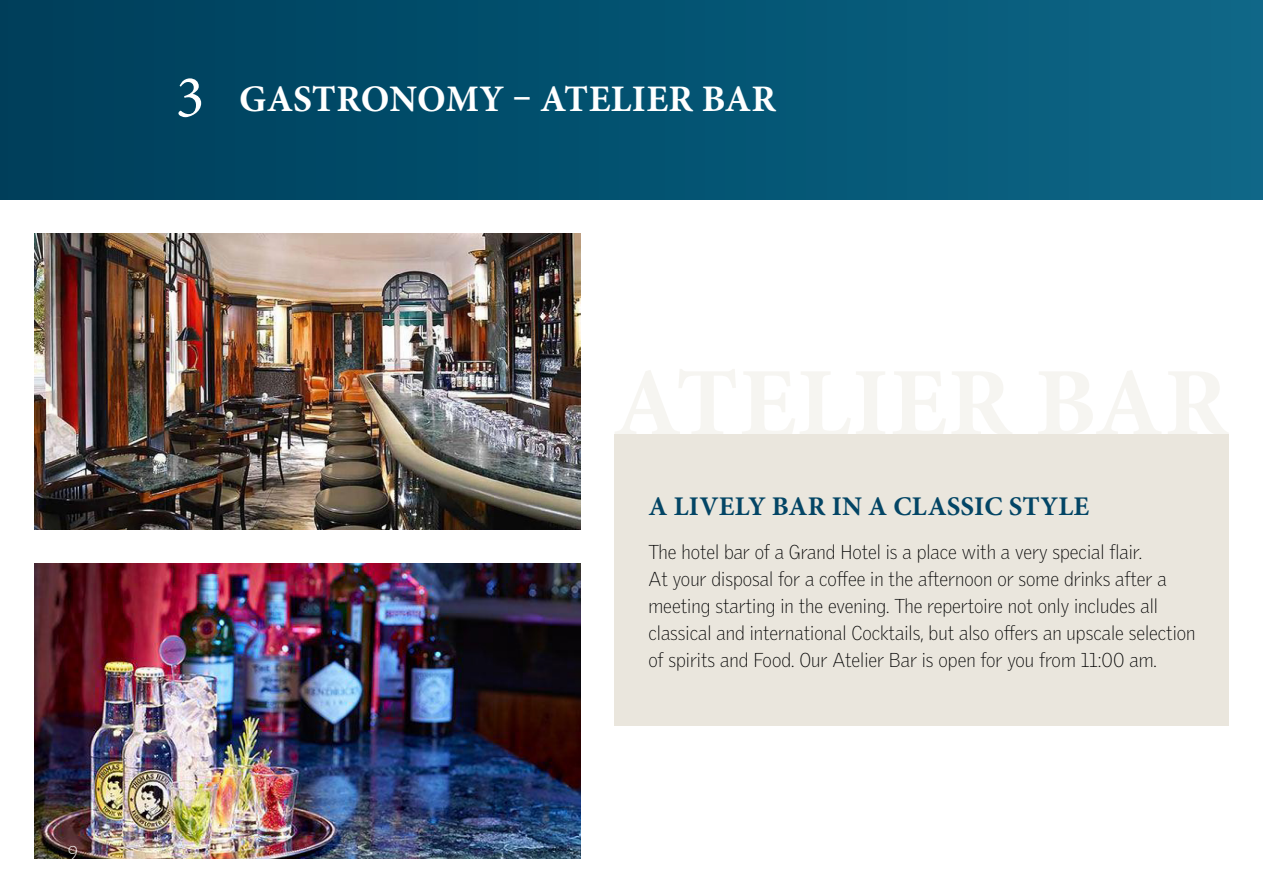
<style>
.page{position:relative;width:1263px;height:893px;background:#fff}
.page>*{position:absolute;margin:0;border:0;box-sizing:border-box;transform-origin:0 0}
.t1{font:700 37.5px "Minion Pro";letter-spacing:.01em;color:#fff}
.t2{font:700 27px "Minion Pro";letter-spacing:.01em;color:#034565}
.t3{font:100 19.5px/27px "Griffith Gothic";color:#000}
.t4{font:100 18px "Griffith Gothic";color:#fff}
.s1{font-weight:400;font-size:60px}
</style>
<div class="page">
<div style="left:0;top:0;width:1263px;height:200px;background:linear-gradient(to right,#003e5a,#0d6787)"></div>
<img style="left:34px;top:234px;width:546px;height:295px">
<img style="left:34px;top:563px;width:546px;height:296px">
<svg style="left:614px;top:369px;width:615px;height:66px"></svg>
<div style="left:614px;top:435px;width:615px;height:291px;background:#eae6dd"></div>
<h1 class="t1" style="left:176px;top:72px;width:602px"><span class="s1">3</span> GASTRONOMY – ATELIER BAR</h1>
<p class="t4" style="left:68px;top:842px;width:11px">9</p>
<h2 class="t2" style="left:649px;top:487px;width:442px">A LIVELY BAR IN A CLASSIC STYLE</h2>
<p class="t3" style="left:648px;top:538px;width:549px">The hotel bar of a Grand Hotel is a place with a very special flair.<br>At your disposal for a coffee in the afternoon or some drinks after a meeting starting in the evening. The repertoire not only includes all classical and international Cocktails, but also offers an upscale selection of spirits and Food. Our Atelier Bar is open for you from 11:00 am.</p>
</div>
